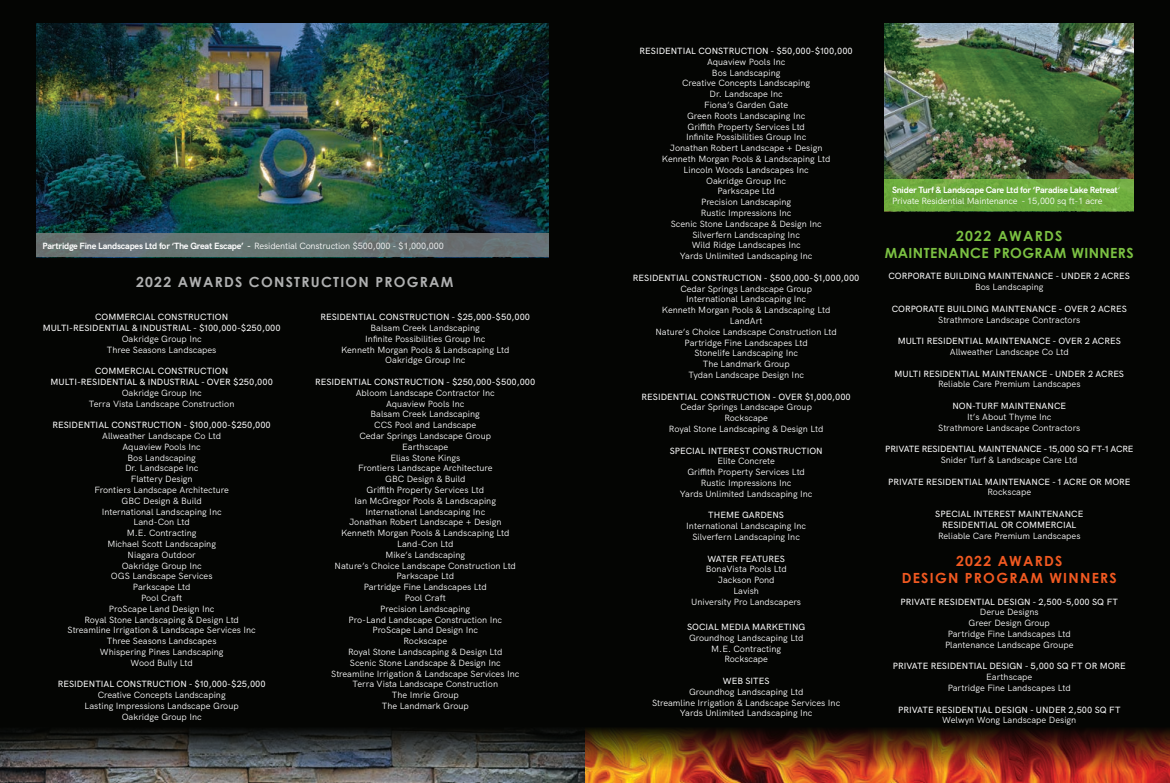
<style>
.page{position:relative;width:1170px;height:783px;background:#040503}
.page>*{position:absolute;margin:0;border:0;box-sizing:border-box;transform-origin:0 0}
.t1{font:700 14px/16.8px "Century Gothic";letter-spacing:.03em;color:#7bc142;text-align:center}
.t2{font:700 14px/16.8px "Century Gothic";letter-spacing:.09em;color:#f15921;text-align:center}
.t3{font:700 14px "Century Gothic";letter-spacing:.09em;color:#afb0b0}
.t4{font:9px/10.8px "HK Grotesk";color:#fff;text-align:center}
.t5{font:500 9px/10.8px "HK Grotesk";color:#fff;text-align:center}
.t6{font:700 9px/10.8px "HK Grotesk";letter-spacing:-.025em;color:#fff}
.t7{font:500 9px "HK Grotesk";letter-spacing:-.02em;color:#fff}
.s1{font-weight:400}
</style>
<div class="page">
<img style="left:0;top:728px;width:1170px;height:55px">
<img style="left:885px;top:24px;width:249px;height:155px">
<img style="left:36px;top:24px;width:513px;height:209px">
<div style="left:36px;top:233px;width:513px;height:24px;background:#677473"></div>
<div style="left:885px;top:179px;width:249px;height:32px;background:linear-gradient(to right,#6cab3d,#6fad3f)"></div>
<p class="t6" style="left:43px;top:239px;width:403px">Partridge Fine Landscapes Ltd for ‘The Great Escape’ - <span class="s1">Residential Construction $500,000 - $1,000,000</span></p>
<h1 class="t3" style="left:136px;top:271px;width:319px">2022 AWARDS CONSTRUCTION PROGRAM</h1>
<p class="t5" style="left:43px;top:311px;width:239px">COMMERCIAL CONSTRUCTION<br>MULTI-RESIDENTIAL &amp; INDUSTRIAL - $100,000-$250,000</p>
<p class="t4" style="left:107px;top:332px;width:111px">Oakridge Group Inc<br>Three Seasons Landscapes</p>
<p class="t5" style="left:50px;top:365px;width:224px">COMMERCIAL CONSTRUCTION<br>MULTI-RESIDENTIAL &amp; INDUSTRIAL - OVER $250,000</p>
<p class="t4" style="left:89px;top:386px;width:147px">Oakridge Group Inc<br>Terra Vista Landscape Construction</p>
<p class="t5" style="left:53px;top:419px;width:220px">RESIDENTIAL CONSTRUCTION - $100,000-$250,000</p>
<p class="t4" style="left:68px;top:430px;width:190px">Allweather Landscape Co Ltd<br>Aquaview Pools Inc<br>Bos Landscaping<br>Dr. Landscape Inc<br>Flattery Design<br>Frontiers Landscape Architecture<br>GBC Design &amp; Build<br>International Landscaping Inc<br>Land-Con Ltd<br>M.E. Contracting<br>Michael Scott Landscaping<br>Niagara Outdoor<br>Oakridge Group Inc<br>OGS Landscape Services<br>Parkscape Ltd<br>Pool Craft<br>ProScape Land Design Inc<br>Royal Stone Landscaping &amp; Design Ltd<br>Streamline Irrigation &amp; Landscape Services Inc<br>Three Seasons Landscapes<br>Whispering Pines Landscaping<br>Wood Bully Ltd</p>
<p class="t5" style="left:58px;top:678px;width:209px">RESIDENTIAL CONSTRUCTION - $10,000-$25,000</p>
<p class="t4" style="left:85px;top:689px;width:156px">Creative Concepts Landscaping<br>Lasting Impressions Landscape Group<br>Oakridge Group Inc</p>
<p class="t5" style="left:320px;top:311px;width:211px">RESIDENTIAL CONSTRUCTION - $25,000-$50,000</p>
<p class="t4" style="left:341px;top:322px;width:170px">Balsam Creek Landscaping<br>Infinite Possibilities Group Inc<br>Kenneth Morgan Pools &amp; Landscaping Ltd<br>Oakridge Group Inc</p>
<p class="t5" style="left:315px;top:376px;width:222px">RESIDENTIAL CONSTRUCTION - $250,000-$500,000</p>
<p class="t4" style="left:331px;top:386px;width:190px">Abloom Landscape Contractor Inc<br>Aquaview Pools Inc<br>Balsam Creek Landscaping<br>CCS Pool and Landscape<br>Cedar Springs Landscape Group<br>Earthscape<br>Elias Stone Kings<br>Frontiers Landscape Architecture<br>GBC Design &amp; Build<br>Griffith Property Services Ltd<br>Ian McGregor Pools &amp; Landscaping<br>International Landscaping Inc<br>Jonathan Robert Landscape + Design<br>Kenneth Morgan Pools &amp; Landscaping Ltd<br>Land-Con Ltd<br>Mike’s Landscaping<br>Nature’s Choice Landscape Construction Ltd<br>Parkscape Ltd<br>Partridge Fine Landscapes Ltd<br>Pool Craft<br>Precision Landscaping<br>Pro-Land Landscape Construction Inc<br>ProScape Land Design Inc<br>Rockscape<br>Royal Stone Landscaping &amp; Design Ltd<br>Scenic Stone Landscape &amp; Design Inc<br>Streamline Irrigation &amp; Landscape Services Inc<br>Terra Vista Landscape Construction<br>The Imrie Group<br>The Landmark Group</p>
<p class="t5" style="left:640px;top:45px;width:215px">RESIDENTIAL CONSTRUCTION - $50,000-$100,000</p>
<p class="t4" style="left:662px;top:55px;width:170px">Aquaview Pools Inc<br>Bos Landscaping<br>Creative Concepts Landscaping<br>Dr. Landscape Inc<br>Fiona’s Garden Gate<br>Green Roots Landscaping Inc<br>Griffith Property Services Ltd<br>Infinite Possibilities Group Inc<br>Jonathan Robert Landscape + Design<br>Kenneth Morgan Pools &amp; Landscaping Ltd<br>Lincoln Woods Landscapes Inc<br>Oakridge Group Inc<br>Parkscape Ltd<br>Precision Landscaping<br>Rustic Impressions Inc<br>Scenic Stone Landscape &amp; Design Inc<br>Silverfern Landscaping Inc<br>Wild Ridge Landscapes Inc<br>Yards Unlimited Landscaping Inc</p>
<p class="t5" style="left:633px;top:271px;width:228px">RESIDENTIAL CONSTRUCTION - $500,000-$1,000,000</p>
<p class="t4" style="left:656px;top:282px;width:183px">Cedar Springs Landscape Group<br>International Landscaping Inc<br>Kenneth Morgan Pools &amp; Landscaping Ltd<br>LandArt<br>Nature’s Choice Landscape Construction Ltd<br>Partridge Fine Landscapes Ltd<br>Stonelife Landscaping Inc<br>The Landmark Group<br>Tydan Landscape Design Inc</p>
<p class="t5" style="left:642px;top:390px;width:211px">RESIDENTIAL CONSTRUCTION - OVER $1,000,000</p>
<p class="t4" style="left:669px;top:401px;width:156px">Cedar Springs Landscape Group<br>Rockscape<br>Royal Stone Landscaping &amp; Design Ltd</p>
<p class="t5" style="left:670px;top:444px;width:155px">SPECIAL INTEREST CONSTRUCTION</p>
<p class="t4" style="left:680px;top:455px;width:134px">Elite Concrete<br>Griffith Property Services Ltd<br>Rustic Impressions Inc<br>Yards Unlimited Landscaping Inc</p>
<p class="t5" style="left:708px;top:509px;width:77px">THEME GARDENS</p>
<p class="t4" style="left:686px;top:520px;width:121px">International Landscaping Inc<br>Silverfern Landscaping Inc</p>
<p class="t5" style="left:707px;top:552px;width:79px">WATER FEATURES</p>
<p class="t4" style="left:691px;top:563px;width:111px">BonaVista Pools Ltd<br>Jackson Pond<br>Lavish<br>University Pro Landscapers</p>
<p class="t5" style="left:687px;top:621px;width:120px">SOCIAL MEDIA MARKETING</p>
<p class="t4" style="left:689px;top:631px;width:116px">Groundhog Landscaping Ltd<br>M.E. Contracting<br>Rockscape</p>
<p class="t5" style="left:723px;top:675px;width:48px">WEB SITES</p>
<p class="t4" style="left:652px;top:685px;width:190px">Groundhog Landscaping Ltd<br>Streamline Irrigation &amp; Landscape Services Inc<br>Yards Unlimited Landscaping Inc</p>
<p class="t6" style="left:892px;top:184px;width:230px">Snider Turf &amp; Landscape Care Ltd for ‘Paradise Lake Retreat<span class="s1">‘<br>Private Residential Maintenance - 15,000 sq ft-1 acre</span></p>
<h1 class="t1" style="left:885px;top:227px;width:250px">2022 AWARDS<br>MAINTENANCE PROGRAM WINNERS</h1>
<p class="t5" style="left:889px;top:270px;width:243px">CORPORATE BUILDING MAINTENANCE - UNDER 2 ACRES</p>
<p class="t4" style="left:975px;top:281px;width:70px">Bos Landscaping</p>
<p class="t5" style="left:892px;top:302px;width:237px">CORPORATE BUILDING MAINTENANCE - OVER 2 ACRES</p>
<p class="t4" style="left:938px;top:313px;width:144px">Strathmore Landscape Contractors</p>
<p class="t5" style="left:898px;top:335px;width:225px">MULTI RESIDENTIAL MAINTENANCE - OVER 2 ACRES</p>
<p class="t4" style="left:950px;top:346px;width:120px">Allweather Landscape Co Ltd</p>
<p class="t5" style="left:895px;top:367px;width:231px">MULTI RESIDENTIAL MAINTENANCE - UNDER 2 ACRES</p>
<p class="t4" style="left:938px;top:378px;width:144px">Reliable Care Premium Landscapes</p>
<p class="t5" style="left:952px;top:400px;width:115px">NON-TURF MAINTENANCE</p>
<p class="t4" style="left:938px;top:410px;width:144px">It’s About Thyme Inc<br>Strathmore Landscape Contractors</p>
<p class="t7" style="left:885px;top:442px;width:250px">PRIVATE RESIDENTIAL MAINTENANCE - 15,000 SQ FT-1 ACRE</p>
<p class="t4" style="left:941px;top:454px;width:138px">Snider Turf &amp; Landscape Care Ltd</p>
<p class="t5" style="left:888px;top:475px;width:244px">PRIVATE RESIDENTIAL MAINTENANCE - 1 ACRE OR MORE</p>
<p class="t4" style="left:987px;top:486px;width:45px">Rockscape</p>
<p class="t5" style="left:935px;top:508px;width:150px">SPECIAL INTEREST MAINTENANCE<br>RESIDENTIAL OR COMMERCIAL</p>
<p class="t4" style="left:938px;top:529px;width:144px">Reliable Care Premium Landscapes</p>
<h1 class="t2" style="left:902px;top:552px;width:217px">2022 AWARDS<br>DESIGN PROGRAM WINNERS</h1>
<p class="t5" style="left:901px;top:595px;width:219px">PRIVATE RESIDENTIAL DESIGN - 2,500-5,000 SQ FT</p>
<p class="t4" style="left:945px;top:606px;width:130px">Derue Designs<br>Greer Design Group<br>Partridge Fine Landscapes Ltd<br>Plantenance Landscape Groupe</p>
<p class="t5" style="left:893px;top:660px;width:235px">PRIVATE RESIDENTIAL DESIGN - 5,000 SQ FT OR MORE</p>
<p class="t4" style="left:948px;top:671px;width:125px">Earthscape<br>Partridge Fine Landscapes Ltd</p>
<p class="t5" style="left:898px;top:703px;width:224px">PRIVATE RESIDENTIAL DESIGN - UNDER 2,500 SQ FT</p>
<p class="t4" style="left:942px;top:714px;width:136px">Welwyn Wong Landscape Design</p>
</div>
